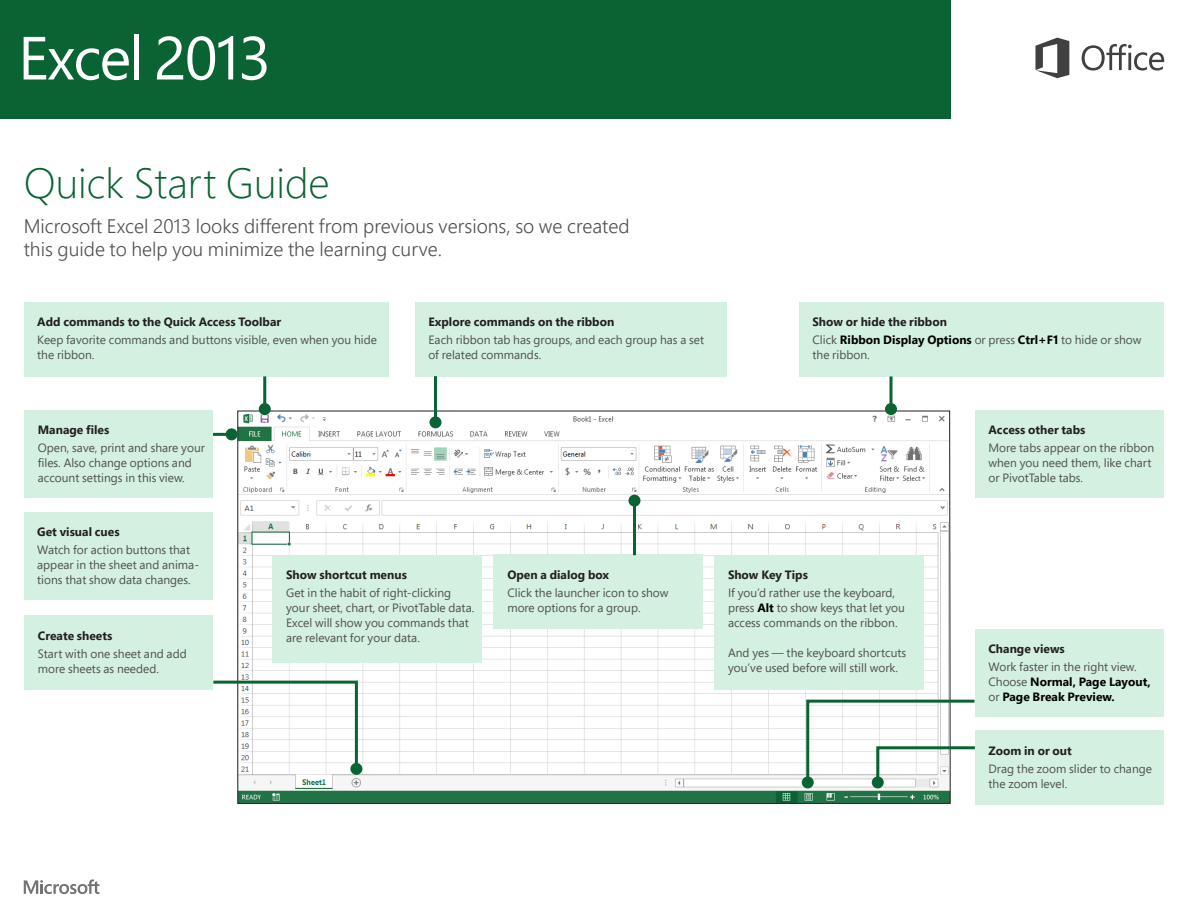
<style>
.page{position:relative;width:1188px;height:918px;background:#fff}
.page>*{position:absolute;margin:0;border:0;box-sizing:border-box;transform-origin:0 0}
.t1{font:300 42px "Segoe Pro";color:#0a6332}
.t2{font:300 19.5px/23.4px "Segoe Pro";color:#505050}
.t3{font:12px/15px "Segoe Pro";color:#505050}
.t4{font:700 12px "Segoe Pro";color:#231f20}
.t5{font:700 12px/15px "Segoe Pro";color:#000}
.s1{font-weight:700;color:#000}
.s2{font-weight:400;color:#505050}
</style>
<div class="page">
<svg style="left:237px;top:411px;width:714px;height:393px"></svg>
<div style="left:24px;top:302px;width:364px;height:74px;background:#d3f0e0"></div>
<div style="left:415px;top:302px;width:312px;height:74px;background:#d3f0e0"></div>
<div style="left:799px;top:302px;width:364px;height:74px;background:#d3f0e0"></div>
<div style="left:24px;top:410px;width:189px;height:88px;background:#d3f0e0"></div>
<div style="left:273px;top:555px;width:209px;height:108px;background:#d3f0e0"></div>
<div style="left:975px;top:410px;width:189px;height:88px;background:#d3f0e0"></div>
<div style="left:975px;top:731px;width:189px;height:74px;background:#d3f0e0"></div>
<div style="left:24px;top:512px;width:189px;height:88px;background:#d3f0e0"></div>
<div style="left:494px;top:555px;width:209px;height:74px;background:#d3f0e0"></div>
<div style="left:975px;top:629px;width:189px;height:88px;background:#d3f0e0"></div>
<div style="left:24px;top:616px;width:189px;height:74px;background:#d3f0e0"></div>
<div style="left:715px;top:555px;width:209px;height:135px;background:#d3f0e0"></div>
<div style="left:802px;top:776px;width:12px;height:12px;background:#0a6332;border-radius:50%"></div>
<svg style="left:805px;top:698px;width:173px;height:87px"></svg>
<div style="left:872px;top:776px;width:12px;height:12px;background:#0a6332;border-radius:50%"></div>
<div style="left:0;top:0;width:950px;height:119px;background:#0a6332"></div>
<svg style="left:24px;top:879px;width:75px;height:15px"></svg>
<svg style="left:1082px;top:44px;width:82px;height:27px"></svg>
<svg style="left:1035px;top:38px;width:34px;height:40px"></svg>
<svg style="left:24px;top:37px;width:105px;height:43px"></svg>
<div style="left:134px;top:34px;width:5px;height:46px;background:#fff"></div>
<svg style="left:157px;top:36px;width:76px;height:44px"></svg>
<svg style="left:242px;top:36px;width:25px;height:44px"></svg>
<hr style="left:213px;top:433px;width:19px;height:3px;background:#0a6332">
<div style="left:226px;top:428px;width:12px;height:12px;background:#0a6332;border-radius:50%"></div>
<hr style="left:633px;top:501px;width:3px;height:54px;background:#0a6332">
<div style="left:628px;top:495px;width:12px;height:12px;background:#0a6332;border-radius:50%"></div>
<hr style="left:890px;top:376px;width:2px;height:33px;background:#0a6332">
<div style="left:885px;top:403px;width:12px;height:12px;background:#0a6332;border-radius:50%"></div>
<svg style="left:213px;top:679px;width:146px;height:93px"></svg>
<div style="left:350px;top:763px;width:12px;height:12px;background:#0a6332;border-radius:50%"></div>
<hr style="left:263px;top:376px;width:3px;height:33px;background:#0a6332">
<div style="left:259px;top:403px;width:12px;height:12px;background:#0a6332;border-radius:50%"></div>
<hr style="left:434px;top:376px;width:3px;height:46px;background:#0a6332">
<div style="left:430px;top:416px;width:12px;height:12px;background:#0a6332;border-radius:50%"></div>
<p class="t1" style="left:24px;top:154px;width:308px">Quick Start Guide</p>
<p class="t2" style="left:24px;top:214px;width:607px">Microsoft Excel 2013 looks different from previous versions, so we created this guide to help you minimize the learning curve.</p>
<p class="t4" style="left:37px;top:313px;width:245px">Add commands to the Quick Access Toolbar</p>
<p class="t3" style="left:37px;top:332px;width:341px">Keep favorite commands and buttons visible, even when you hide the ribbon.</p>
<p class="t4" style="left:429px;top:313px;width:187px">Explore commands on the ribbon</p>
<p class="t3" style="left:429px;top:332px;width:277px">Each ribbon tab has groups, and each group has a set of related commands.</p>
<p class="t4" style="left:812px;top:313px;width:136px">Show or hide the ribbon</p>
<p class="t3" style="left:812px;top:332px;width:331px">Click <span class="s1">Ribbon Display Options</span> or press <span class="s1">Ctrl+F1</span> to hide or show the ribbon.</p>
<p class="t4" style="left:38px;top:421px;width:73px">Manage files</p>
<p class="t3" style="left:38px;top:440px;width:169px">Open, save, print and share your files. Also change options and account settings in this view.</p>
<p class="t4" style="left:37px;top:523px;width:84px">Get visual cues</p>
<p class="t3" style="left:37px;top:542px;width:163px">Watch for action buttons that appear in the sheet and anima&shy;tions that show data changes.</p>
<p class="t4" style="left:38px;top:627px;width:76px">Create sheets</p>
<p class="t3" style="left:38px;top:646px;width:150px">Start with one sheet and add more sheets as needed.</p>
<p class="t4" style="left:286px;top:566px;width:122px">Show shortcut menus</p>
<p class="t3" style="left:286px;top:585px;width:190px">Get in the habit of right-clicking your sheet, chart, or PivotTable data.<br>Excel will show you commands that are relevant for your data.</p>
<p class="t4" style="left:507px;top:566px;width:103px">Open a dialog box</p>
<p class="t3" style="left:507px;top:585px;width:163px">Click the launcher icon to show more options for a group.</p>
<p class="t4" style="left:728px;top:566px;width:81px">Show Key Tips</p>
<p class="t3" style="left:728px;top:585px;width:179px">If you’d rather use the keyboard, press <span class="s1">Alt</span> to show keys that let you access commands on the ribbon.</p>
<p class="t3" style="left:728px;top:645px;width:180px">And yes — the keyboard shortcuts you’ve used before will still work.</p>
<p class="t4" style="left:989px;top:421px;width:98px">Access other tabs</p>
<p class="t3" style="left:989px;top:440px;width:167px">More tabs appear on the ribbon when you need them, like chart or PivotTable tabs.</p>
<p class="t4" style="left:988px;top:641px;width:78px">Change views</p>
<p class="t5" style="left:988px;top:659px;width:164px"><span class="s2">Work faster in the right view.<br>Choose</span> Normal, Page Layout, <span class="s2">or</span> Page Break Preview.</p>
<p class="t4" style="left:988px;top:742px;width:85px">Zoom in or out</p>
<p class="t3" style="left:988px;top:761px;width:165px">Drag the zoom slider to change the zoom level.</p>
</div>
